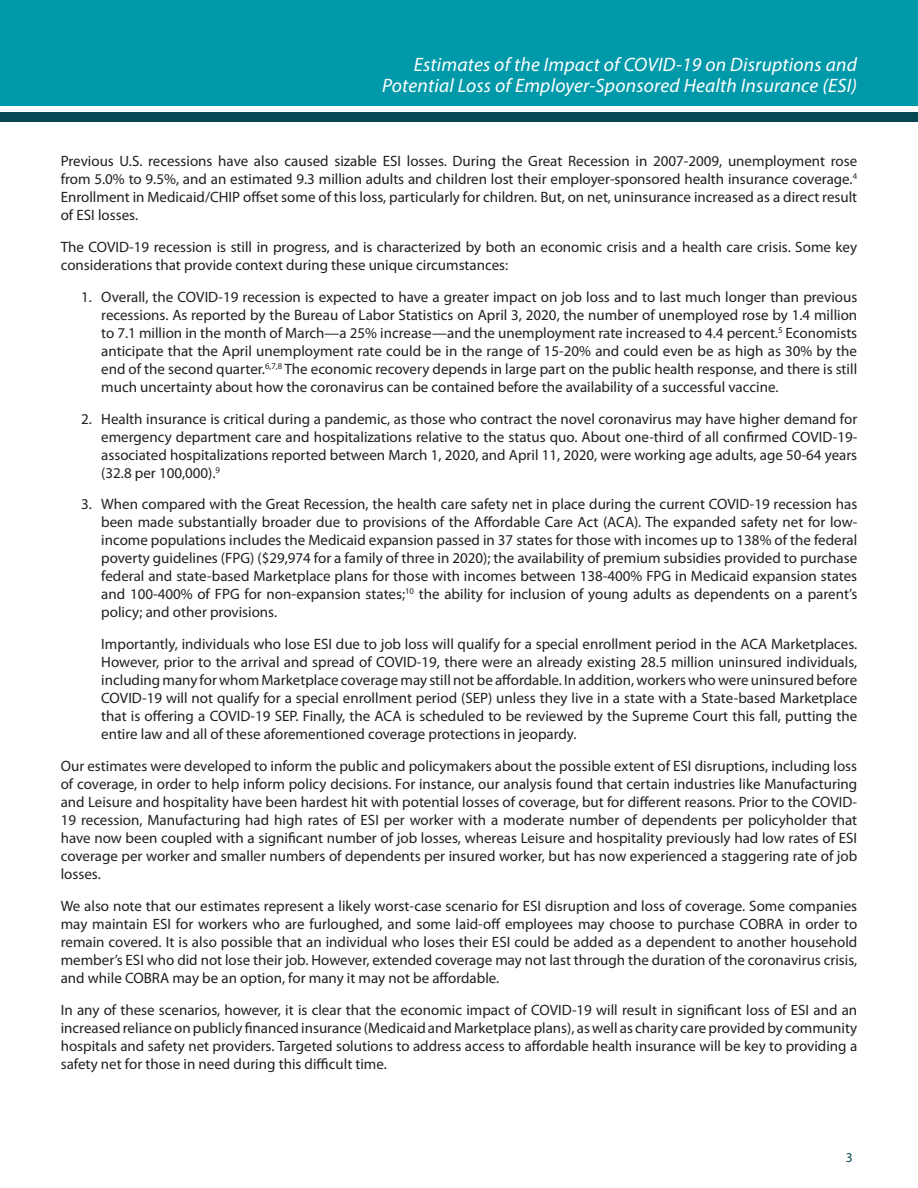
<style>
.page{position:relative;width:918px;height:1188px;background:#fff}
.page>*{position:absolute;margin:0;border:0;box-sizing:border-box;transform-origin:0 0}
.t1{font:italic 19.5px/21px "Myriad Variable Concept";letter-spacing:.16em;color:#fff;text-align:right}
.t2{font:15px/18px "Myriad Pro";color:#231f20;text-align:justify}
.t3{font:13.5px "Myriad Pro";color:#074653}
</style>
<div class="page">
<div style="left:0;top:0;width:918px;height:106px;background:#0099a9"></div>
<div style="left:0;top:112px;width:918px;height:10px;background:#074653"></div>
<h1 class="t1" style="left:382px;top:54px;width:476px">Estimates of the Impact of COVID-19 on Disruptions and<br>Potential Loss of Employer-Sponsored Health Insurance (ESI)</h1>
<p class="t2" style="left:61px;top:152px;width:798px">Previous U.S. recessions have also caused sizable ESI losses. During the Great Recession in 2007-2009, unemployment rose from 5.0% to 9.5%, and an estimated 9.3 million adults and children lost their employer-sponsored health insurance coverage.<sup>4<br></sup>Enrollment in Medicaid/CHIP offset some of this loss, particularly for children. But, on net, uninsurance increased as a direct result of ESI losses.</p>
<p class="t2" style="left:61px;top:238px;width:798px">The COVID-19 recession is still in progress, and is characterized by both an economic crisis and a health care crisis. Some key considerations that provide context during these unique circumstances:</p>
<p class="t2" style="left:101px;top:288px;width:758px;text-indent:-20px">1. Overall, the COVID-19 recession is expected to have a greater impact on job loss and to last much longer than previous recessions. As reported by the Bureau of Labor Statistics on April 3, 2020, the number of unemployed rose by 1.4 million to 7.1 million in the month of March—a 25% increase—and the unemployment rate increased to 4.4 percent.<sup>5</sup> Economists anticipate that the April unemployment rate could be in the range of 15-20% and could even be as high as 30% by the end of the second quarter.<sup>6,7,8</sup> The economic recovery depends in large part on the public health response, and there is still much uncertainty about how the coronavirus can be contained before the availability of a successful vaccine.</p>
<p class="t2" style="left:101px;top:410px;width:758px;text-indent:-20px">2. Health insurance is critical during a pandemic, as those who contract the novel coronavirus may have higher demand for emergency department care and hospitalizations relative to the status quo. About one-third of all confirmed COVID-19- associated hospitalizations reported between March 1, 2020, and April 11, 2020, were working age adults, age 50-64 years (32.8 per 100,000).<sup>9</sup></p>
<p class="t2" style="left:101px;top:495px;width:758px;text-indent:-20px">3. When compared with the Great Recession, the health care safety net in place during the current COVID-19 recession has been made substantially broader due to provisions of the Affordable Care Act (ACA). The expanded safety net for low&shy;income populations includes the Medicaid expansion passed in 37 states for those with incomes up to 138% of the federal poverty guidelines (FPG) ($29,974 for a family of three in 2020); the availability of premium subsidies provided to purchase federal and state-based Marketplace plans for those with incomes between 138-400% FPG in Medicaid expansion states and 100-400% of FPG for non-expansion states;<sup>10</sup> the ability for inclusion of young adults as dependents on a parent’s policy; and other provisions.</p>
<p class="t2" style="left:101px;top:635px;width:758px">Importantly, individuals who lose ESI due to job loss will qualify for a special enrollment period in the ACA Marketplaces.<br>However, prior to the arrival and spread of COVID-19, there were an already existing 28.5 million uninsured individuals, including many for whom Marketplace coverage may still not be affordable. In addition, workers who were uninsured before COVID-19 will not qualify for a special enrollment period (SEP) unless they live in a state with a State-based Marketplace that is offering a COVID-19 SEP. Finally, the ACA is scheduled to be reviewed by the Supreme Court this fall, putting the entire law and all of these aforementioned coverage protections in jeopardy.</p>
<p class="t2" style="left:61px;top:757px;width:798px">Our estimates were developed to inform the public and policymakers about the possible extent of ESI disruptions, including loss of coverage, in order to help inform policy decisions. For instance, our analysis found that certain industries like Manufacturing and Leisure and hospitality have been hardest hit with potential losses of coverage, but for different reasons. Prior to the COVID-19 recession, Manufacturing had high rates of ESI per worker with a moderate number of dependents per policyholder that have now been coupled with a significant number of job losses, whereas Leisure and hospitality previously had low rates of ESI coverage per worker and smaller numbers of dependents per insured worker, but has now experienced a staggering rate of job losses.</p>
<p class="t2" style="left:61px;top:897px;width:798px">We also note that our estimates represent a likely worst-case scenario for ESI disruption and loss of coverage. Some companies may maintain ESI for workers who are furloughed, and some laid-off employees may choose to purchase COBRA in order to remain covered. It is also possible that an individual who loses their ESI could be added as a dependent to another household member’s ESI who did not lose their job. However, extended coverage may not last through the duration of the coronavirus crisis, and while COBRA may be an option, for many it may not be affordable.</p>
<p class="t2" style="left:61px;top:1001px;width:798px">In any of these scenarios, however, it is clear that the economic impact of COVID-19 will result in significant loss of ESI and an increased reliance on publicly financed insurance (Medicaid and Marketplace plans), as well as charity care provided by community hospitals and safety net providers. Targeted solutions to address access to affordable health insurance will be key to providing a safety net for those in need during this difficult time.</p>
<p class="t3" style="left:846px;top:1149px;width:8px">3</p>
</div>
